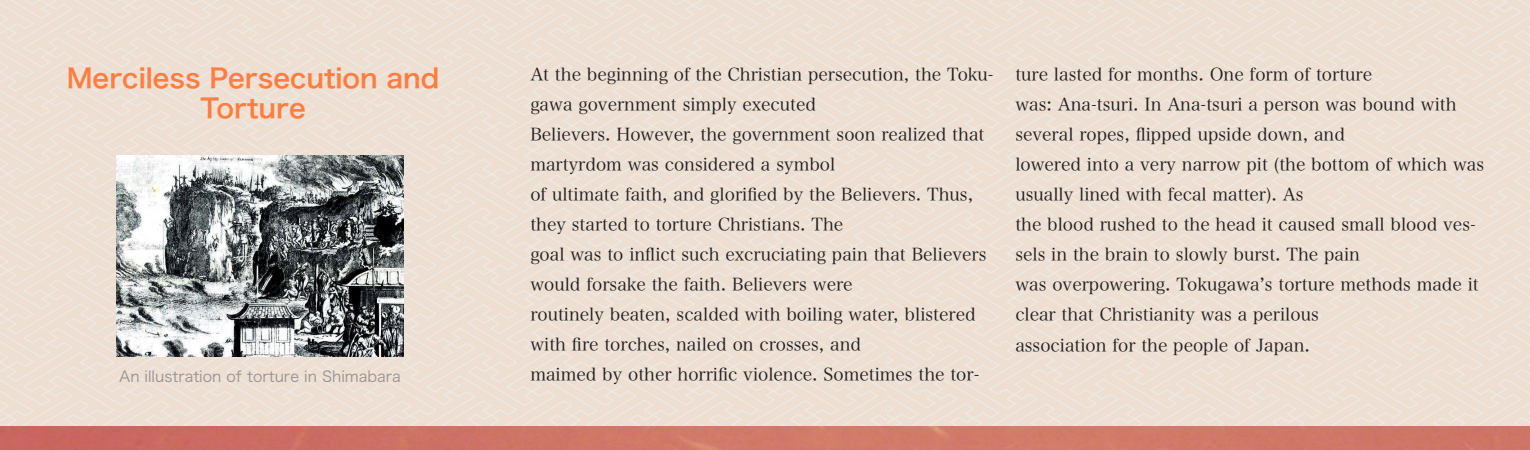
<style>
.page{position:relative;width:1530px;height:450px;background:#fff}
.page>*{position:absolute;margin:0;border:0;box-sizing:border-box;transform-origin:0 0}
.t1{font:26.25px "Hira Kaku Pro W6";color:#ff7d3f}
.t2{font:17.5px/30px "Hira Min Pro W3";color:#231f20}
.t3{font:15px "Hira Kaku Pro W3";color:#999190}
</style>
<div class="page">
<img style="left:0;top:0;width:1530px;height:450px">
<img style="left:0;top:427px;width:1530px;height:22px">
<img style="left:116px;top:155px;width:287px;height:201px">
<p class="t1" style="left:67px;top:54px;width:374px">Merciless Persecution and</p>
<p class="t1" style="left:200px;top:84px;width:107px">Torture</p>
<p class="t3" style="left:119px;top:363px;width:283px">An illustration of torture in Shimabara</p>
<p class="t2" style="left:530px;top:58px;width:465px">At the beginning of the Christian persecution, the Toku&shy;gawa government simply executed</p>
<p class="t2" style="left:530px;top:118px;width:456px">Believers. However, the government soon realized that martyrdom was considered a symbol</p>
<p class="t2" style="left:530px;top:178px;width:444px">of ultimate faith, and glorified by the Believers. Thus, they started to torture Christians. The</p>
<p class="t2" style="left:530px;top:238px;width:458px">goal was to inflict such excruciating pain that Believers would forsake the faith. Believers were</p>
<p class="t2" style="left:530px;top:298px;width:447px">routinely beaten, scalded with boiling water, blistered with fire torches, nailed on crosses, and</p>
<p class="t2" style="left:530px;top:358px;width:451px">maimed by other horrific violence. Sometimes the tor-</p>
<p class="t2" style="left:1015px;top:58px;width:358px">ture lasted for months. One form of torture</p>
<p class="t2" style="left:1015px;top:88px;width:443px">was: Ana-tsuri. In Ana-tsuri a person was bound with several ropes, flipped upside down, and</p>
<p class="t2" style="left:1015px;top:148px;width:470px">lowered into a very narrow pit (the bottom of which was usually lined with fecal matter). As</p>
<p class="t2" style="left:1015px;top:208px;width:462px">the blood rushed to the head it caused small blood ves&shy;sels in the brain to slowly burst. The pain</p>
<p class="t2" style="left:1015px;top:268px;width:465px">was overpowering. Tokugawa’s torture methods made it clear that Christianity was a perilous</p>
<p class="t2" style="left:1015px;top:329px;width:296px">association for the people of Japan.</p>
</div>
